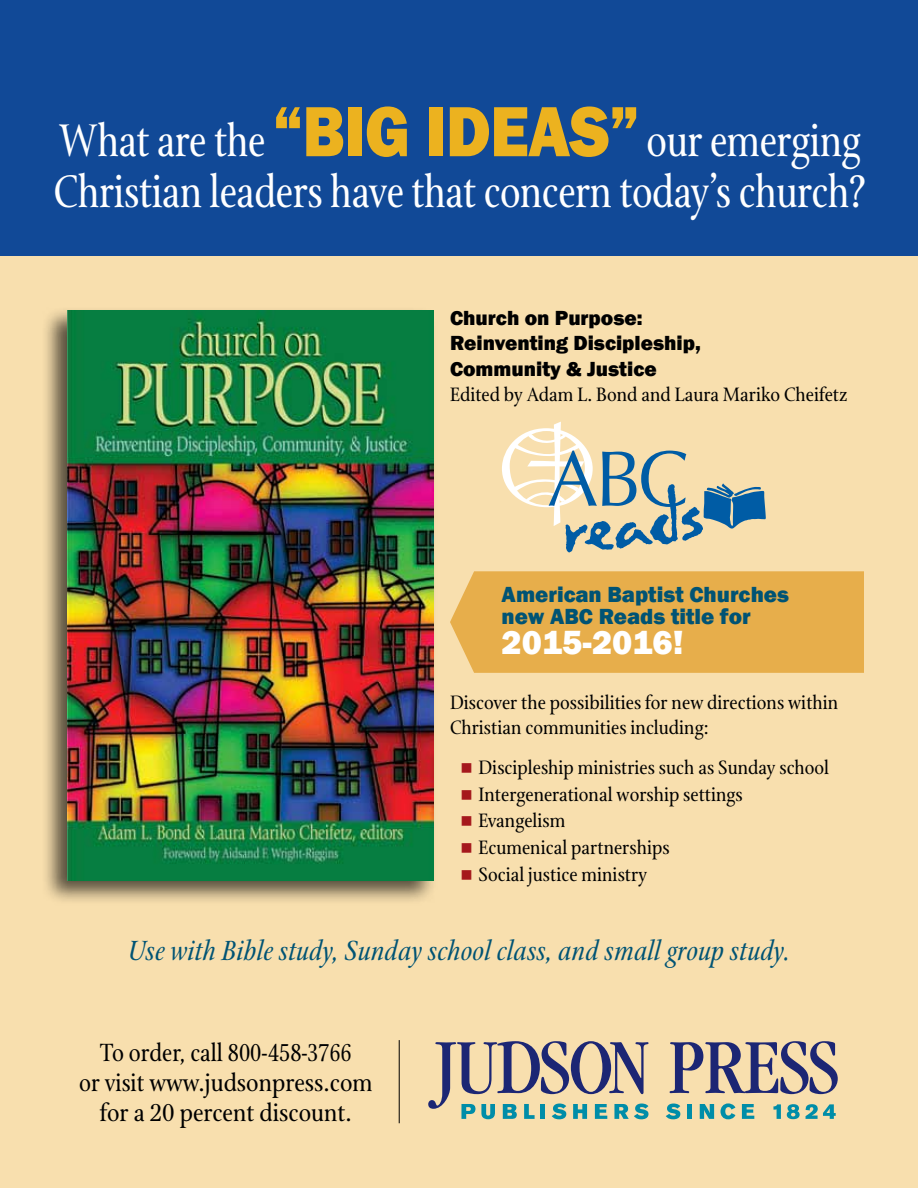
<style>
.page{position:relative;width:918px;height:1188px;background:#f8dfae}
.page>*{position:absolute;margin:0;border:0;box-sizing:border-box;transform-origin:0 0}
.t1{font:49.5px/51px "Stone Print";letter-spacing:-.01em;color:#fff;scale:.9 1}
.t2{font:800 34.5px "Franklin Gothic";color:#fff}
.t3{font:italic 30px "Stone Print";color:#005374}
.t4{font:27px/30px "Stone Print";color:#000;text-align:center;scale:.96 1}
.t5{font:800 22.5px/22.5px "Franklin Gothic";color:#005374}
.t6{font:21px/25.2px "Stone Print";color:#000}
.t7{font:800 21px/25.2px "Franklin Gothic";color:#000}
.s1{font-family:"Franklin Gothic";font-weight:800;font-size:73.5px;color:#ecb21f}
.s2{color:#a5181c}
</style>
<div class="page">
<div style="left:0;top:0;width:918px;height:256px;background:#114997"></div>
<div style="left:450px;top:571px;width:414px;height:102px;background:#e7ae4b"></div>
<div style="left:41px;top:306px;width:397px;height:600px;background:#000;opacity:.65"></div>
<img style="left:68px;top:311px;width:366px;height:569px">
<svg style="left:666px;top:1104px;width:14px;height:15px"></svg>
<div style="left:687px;top:1104px;width:5px;height:15px;background:#008da8"></div>
<svg style="left:700px;top:1104px;width:14px;height:15px"></svg>
<svg style="left:721px;top:1103px;width:14px;height:16px"></svg>
<svg style="left:742px;top:1104px;width:12px;height:15px"></svg>
<svg style="left:773px;top:1104px;width:8px;height:15px"></svg>
<svg style="left:787px;top:1104px;width:13px;height:15px"></svg>
<svg style="left:806px;top:1104px;width:30px;height:15px"></svg>
<svg style="left:428px;top:1041px;width:221px;height:78px"></svg>
<svg style="left:670px;top:1041px;width:168px;height:53px"></svg>
<hr style="left:399px;top:1040px;width:1px;height:83px;background:#000">
<div style="left:502px;top:428px;width:91px;height:79px;background:#fff;border-radius:50%"></div>
<svg style="left:510px;top:422px;width:256px;height:130px"></svg>
<h1 class="t1" style="left:54px;top:115px;width:904px">What are the <span class="s1">“big ideas”</span> our emerging<br>Christian leaders have that concern today’s church?</h1>
<p class="t7" style="left:450px;top:306px;width:252px">Church on Purpose:<br>Reinventing Discipleship,<br>Community &amp; Justice</p>
<p class="t6" style="left:450px;top:382px;width:399px">Edited by Adam L. Bond and Laura Mariko Cheifetz</p>
<p class="t5" style="left:502px;top:583px;width:289px">American Baptist Churches new ABC Reads title for</p>
<h2 class="t2" style="left:502px;top:620px;width:184px">2015-2016!</h2>
<p class="t6" style="left:450px;top:690px;width:390px">Discover the possibilities for new directions within<br>Christian communities including:</p>
<p class="t6" style="left:460px;top:755px;width:370px"><span class="s2">■</span> Discipleship ministries such as Sunday school</p>
<p class="t6" style="left:460px;top:782px;width:284px"><span class="s2">■</span> Intergenerational worship settings</p>
<p class="t6" style="left:460px;top:808px;width:106px"><span class="s2">■</span> Evangelism</p>
<p class="t6" style="left:460px;top:835px;width:211px"><span class="s2">■</span> Ecumenical partnerships</p>
<p class="t6" style="left:460px;top:862px;width:188px"><span class="s2">■</span> Social justice ministry</p>
<h3 class="t3" style="left:128px;top:933px;width:664px">Use with Bible study, Sunday school class, and small group study.</h3>
<p class="t4" style="left:79px;top:1038px;width:307px">To order, call 800-458-3766<br>or visit www.judsonpress.com for a 20 percent discount.</p>
</div>
